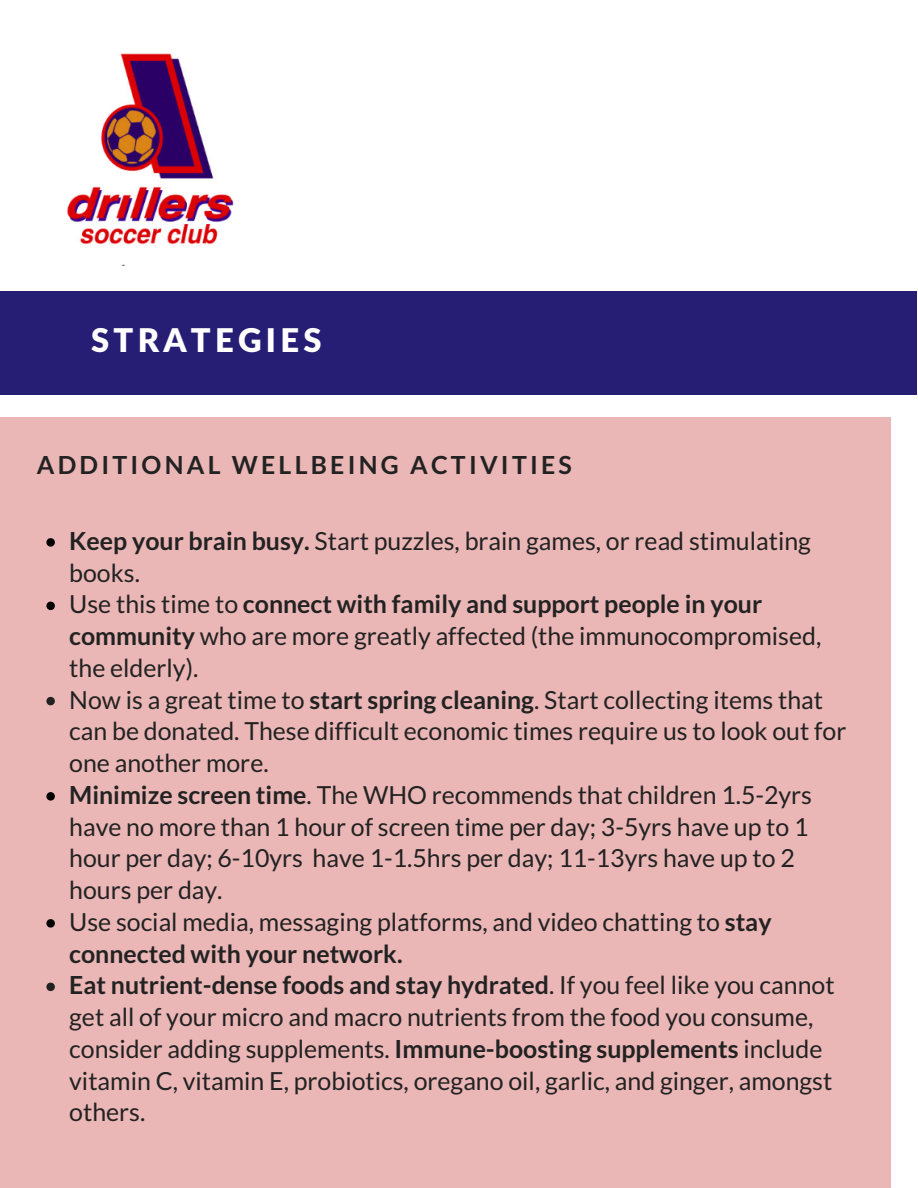
<style>
.page{position:relative;width:918px;height:1188px;background:#fff}
.page>*{position:absolute;margin:0;border:0;box-sizing:border-box;transform-origin:0 0}
.t1{font:900 32.7px "Lato Latin";letter-spacing:.13em;color:#fff}
.t2{font:24.9px/31.8px "Lato";color:#222}
.t3{font:700 24.9px "Lato";letter-spacing:.13em;color:#222}
.s1{font-weight:700}
</style>
<div class="page">
<div style="left:0;top:291px;width:917px;height:104px;background:#261e74"></div>
<div style="left:0;top:418px;width:891px;height:770px;background:#ebb6b6"></div>
<svg style="left:46px;top:538px;width:9px;height:9px"></svg>
<svg style="left:46px;top:602px;width:9px;height:8px"></svg>
<svg style="left:46px;top:697px;width:9px;height:8px"></svg>
<svg style="left:46px;top:792px;width:9px;height:9px"></svg>
<svg style="left:46px;top:919px;width:9px;height:9px"></svg>
<svg style="left:46px;top:983px;width:9px;height:8px"></svg>
<img style="left:67px;top:53px;width:167px;height:213px">
<h1 class="t1" style="left:91px;top:320px;width:232px">STRATEGIES</h1>
<p class="t3" style="left:37px;top:450px;width:537px">ADDITIONAL WELLBEING ACTIVITIES</p>
<p class="t2" style="left:69px;top:524px;width:779px"><span class="s1">Keep your brain busy.</span> Start puzzles, brain games, or read stimulating books.<br>Use this time to <span class="s1">connect with family and support people in your community</span> who are more greatly affected (the immunocompromised, the elderly).<br>Now is a great time to <span class="s1">start spring cleaning</span>. Start collecting items that can be donated. These difficult economic times require us to look out for one another more.<br><span class="s1">Minimize screen time</span>. The WHO recommends that children 1.5-2yrs have no more than 1 hour of screen time per day; 3-5yrs have up to 1 hour per day; 6-10yrs have 1-1.5hrs per day; 11-13yrs have up to 2 hours per day.<br>Use social media, messaging platforms, and video chatting to <span class="s1">stay connected with your network.<br>Eat nutrient-dense foods and stay hydrated</span>. If you feel like you cannot get all of your micro and macro nutrients from the food you consume, consider adding supplements. <span class="s1">Immune-boosting supplements</span> include vitamin C, vitamin E, probiotics, oregano oil, garlic, and ginger, amongst others.</p>
</div>
